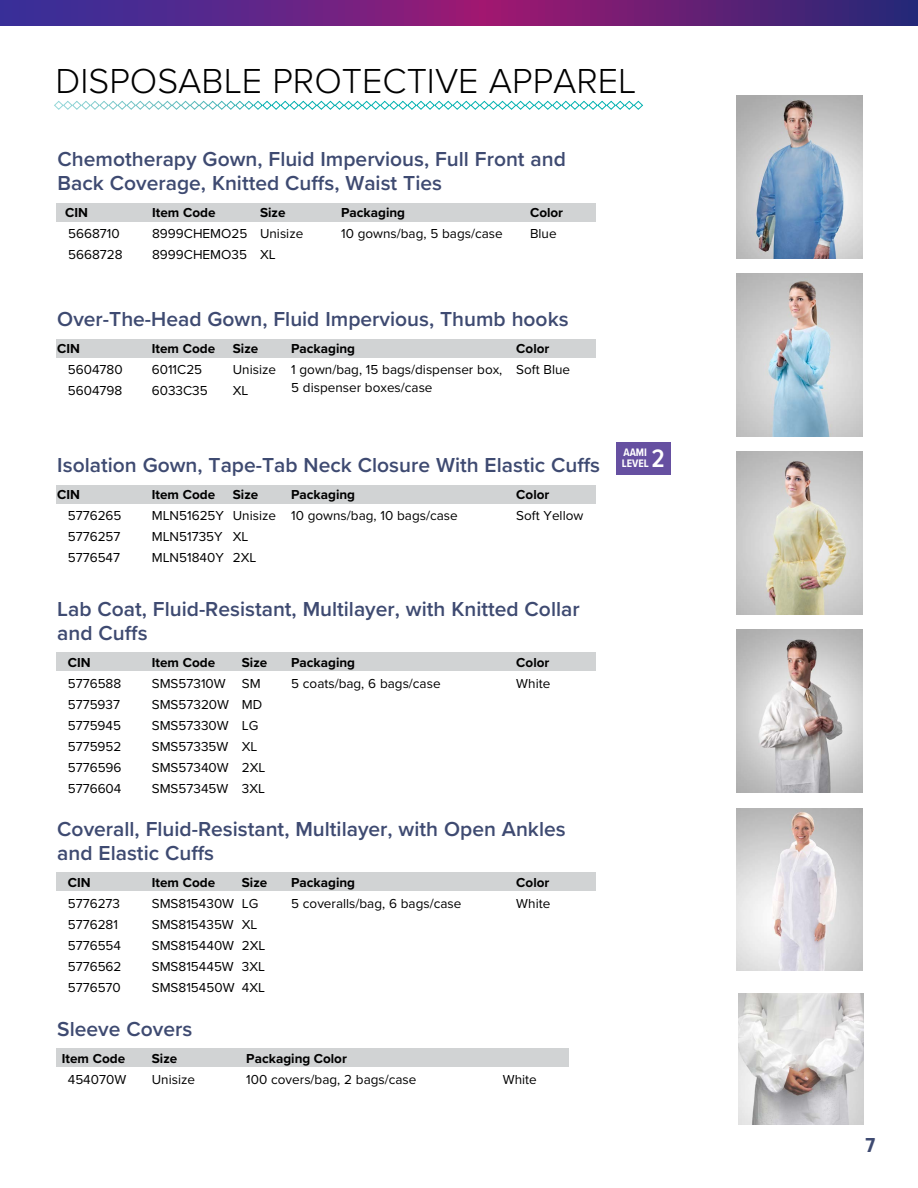
<style>
.page{position:relative;width:918px;height:1188px;background:#fff}
.page>*{position:absolute;margin:0;border:0;box-sizing:border-box;transform-origin:0 0}
.t1{font:300 36px "Proxima Nova";color:#000}
.t2{font:600 26.1px "Proxima Nova Cond";color:#fff}
.t3{font:600 21px/24px "Proxima Nova";color:#3e4a71}
.t4{font:700 21px "Proxima Nova Cond";color:#3e4a71}
.t5{font:13.5px "Proxima Nova";color:#000}
.t6{font:700 13.5px "Proxima Nova";color:#000}
.t7{font:700 11.25px/10.5px "Proxima Nova Cond";color:#fff}
</style>
<div class="page">
<img style="left:737px;top:273px;width:126px;height:163px">
<img style="left:737px;top:451px;width:126px;height:163px">
<img style="left:737px;top:629px;width:126px;height:163px">
<img style="left:737px;top:809px;width:126px;height:162px">
<div style="left:56px;top:203px;width:540px;height:19px;background:#d1d3d4"></div>
<div style="left:56px;top:339px;width:540px;height:19px;background:#d1d3d4"></div>
<div style="left:56px;top:485px;width:540px;height:19px;background:#d1d3d4"></div>
<div style="left:56px;top:652px;width:540px;height:19px;background:#d1d3d4"></div>
<div style="left:56px;top:872px;width:540px;height:19px;background:#d1d3d4"></div>
<svg style="left:54px;top:100px;width:589px;height:10px"></svg>
<div style="left:616px;top:442px;width:54px;height:32px;background:#6650a1"></div>
<svg style="left:0;top:0;width:918px;height:26px"></svg>
<img style="left:739px;top:994px;width:125px;height:131px">
<div style="left:56px;top:1048px;width:513px;height:19px;background:#d1d3d4"></div>
<img style="left:737px;top:95px;width:126px;height:163px">
<h1 class="t1" style="left:56px;top:54px;width:582px">DISPOSABLE PROTECTIVE APPAREL</h1>
<h3 class="t3" style="left:58px;top:146px;width:510px">Chemotherapy Gown, Fluid Impervious, Full Front and<br>Back Coverage, Knitted Cuffs, Waist Ties</h3>
<p class="t6" style="left:65px;top:202px;width:24px">CIN</p>
<p class="t6" style="left:152px;top:202px;width:65px">Item Code</p>
<p class="t6" style="left:260px;top:202px;width:27px">Size</p>
<p class="t6" style="left:341px;top:202px;width:66px">Packaging</p>
<p class="t6" style="left:530px;top:202px;width:35px">Color</p>
<p class="t5" style="left:68px;top:223px;width:53px">5668710</p>
<p class="t5" style="left:152px;top:223px;width:153px">8999CHEMO25 Unisize</p>
<p class="t5" style="left:341px;top:223px;width:163px">10 gowns/bag, 5 bags/case</p>
<p class="t5" style="left:530px;top:223px;width:28px">Blue</p>
<p class="t5" style="left:68px;top:244px;width:56px">5668728</p>
<p class="t5" style="left:152px;top:244px;width:125px">8999CHEMO35 XL</p>
<h3 class="t3" style="left:57px;top:306px;width:513px">Over-The-Head Gown, Fluid Impervious, Thumb hooks</h3>
<p class="t6" style="left:57px;top:338px;width:24px">CIN</p>
<p class="t6" style="left:152px;top:338px;width:65px">Item Code</p>
<p class="t6" style="left:233px;top:338px;width:27px">Size</p>
<p class="t6" style="left:291px;top:338px;width:66px">Packaging</p>
<p class="t6" style="left:516px;top:338px;width:35px">Color</p>
<p class="t5" style="left:68px;top:359px;width:56px">5604780</p>
<p class="t5" style="left:152px;top:359px;width:52px">6011C25</p>
<p class="t5" style="left:233px;top:359px;width:339px">Unisize 1 gown/bag, 15 bags/dispenser box, Soft Blue</p>
<p class="t5" style="left:68px;top:380px;width:56px">5604798</p>
<p class="t5" style="left:152px;top:380px;width:57px">6033C35</p>
<p class="t5" style="left:233px;top:380px;width:17px">XL</p>
<p class="t5" style="left:291px;top:377px;width:143px">5 dispenser boxes/case</p>
<h3 class="t3" style="left:57px;top:452px;width:544px">Isolation Gown, Tape-Tab Neck Closure With Elastic Cuffs</h3>
<p class="t6" style="left:57px;top:484px;width:24px">CIN</p>
<p class="t6" style="left:152px;top:484px;width:65px">Item Code</p>
<p class="t6" style="left:233px;top:484px;width:27px">Size</p>
<p class="t6" style="left:291px;top:484px;width:66px">Packaging</p>
<p class="t6" style="left:516px;top:484px;width:35px">Color</p>
<p class="t5" style="left:68px;top:505px;width:55px">5776265</p>
<p class="t5" style="left:152px;top:505px;width:307px">MLN51625Y Unisize 10 gowns/bag, 10 bags/case</p>
<p class="t5" style="left:516px;top:505px;width:69px">Soft Yellow</p>
<p class="t5" style="left:68px;top:526px;width:54px">5776257</p>
<p class="t5" style="left:152px;top:526px;width:98px">MLN51735Y XL</p>
<p class="t5" style="left:68px;top:547px;width:54px">5776547</p>
<p class="t5" style="left:152px;top:547px;width:106px">MLN51840Y 2XL</p>
<h3 class="t3" style="left:57px;top:596px;width:524px">Lab Coat, Fluid-Resistant, Multilayer, with Knitted Collar and Cuffs</h3>
<p class="t6" style="left:68px;top:652px;width:24px">CIN</p>
<p class="t6" style="left:152px;top:652px;width:65px">Item Code</p>
<p class="t6" style="left:242px;top:652px;width:27px">Size</p>
<p class="t6" style="left:291px;top:652px;width:66px">Packaging</p>
<p class="t6" style="left:516px;top:652px;width:35px">Color</p>
<p class="t5" style="left:68px;top:673px;width:55px">5776588</p>
<p class="t5" style="left:152px;top:673px;width:110px">SMS57310W SM</p>
<p class="t5" style="left:291px;top:673px;width:151px">5 coats/bag, 6 bags/case</p>
<p class="t5" style="left:516px;top:673px;width:35px">White</p>
<p class="t5" style="left:68px;top:694px;width:54px">5775937</p>
<p class="t5" style="left:152px;top:694px;width:112px">SMS57320W MD</p>
<p class="t5" style="left:68px;top:715px;width:55px">5775945</p>
<p class="t5" style="left:152px;top:715px;width:108px">SMS57330W LG</p>
<p class="t5" style="left:68px;top:736px;width:55px">5775952</p>
<p class="t5" style="left:152px;top:736px;width:107px">SMS57335W XL</p>
<p class="t5" style="left:68px;top:757px;width:55px">5776596</p>
<p class="t5" style="left:152px;top:757px;width:115px">SMS57340W 2XL</p>
<p class="t5" style="left:68px;top:778px;width:55px">5776604</p>
<p class="t5" style="left:152px;top:778px;width:115px">SMS57345W 3XL</p>
<h3 class="t3" style="left:57px;top:816px;width:510px">Coverall, Fluid-Resistant, Multilayer, with Open Ankles and Elastic Cuffs</h3>
<p class="t6" style="left:68px;top:872px;width:24px">CIN</p>
<p class="t6" style="left:152px;top:872px;width:65px">Item Code</p>
<p class="t6" style="left:242px;top:872px;width:27px">Size</p>
<p class="t6" style="left:291px;top:872px;width:66px">Packaging</p>
<p class="t6" style="left:516px;top:872px;width:35px">Color</p>
<p class="t5" style="left:68px;top:893px;width:54px">5776273</p>
<p class="t5" style="left:152px;top:893px;width:108px">SMS815430W LG</p>
<p class="t5" style="left:291px;top:893px;width:172px">5 coveralls/bag, 6 bags/case</p>
<p class="t5" style="left:516px;top:893px;width:35px">White</p>
<p class="t5" style="left:68px;top:914px;width:52px">5776281</p>
<p class="t5" style="left:152px;top:914px;width:107px">SMS815435W XL</p>
<p class="t5" style="left:68px;top:935px;width:55px">5776554</p>
<p class="t5" style="left:152px;top:935px;width:115px">SMS815440W 2XL</p>
<p class="t5" style="left:68px;top:956px;width:55px">5776562</p>
<p class="t5" style="left:152px;top:956px;width:115px">SMS815445W 3XL</p>
<p class="t5" style="left:68px;top:977px;width:55px">5776570</p>
<p class="t5" style="left:152px;top:977px;width:115px">SMS815450W 4XL</p>
<h3 class="t3" style="left:57px;top:1016px;width:136px">Sleeve Covers</h3>
<p class="t6" style="left:62px;top:1048px;width:65px">Item Code</p>
<p class="t6" style="left:152px;top:1048px;width:27px">Size</p>
<p class="t6" style="left:246px;top:1048px;width:102px">Packaging Color</p>
<p class="t5" style="left:68px;top:1069px;width:60px">454070W</p>
<p class="t5" style="left:152px;top:1069px;width:45px">Unisize</p>
<p class="t5" style="left:246px;top:1069px;width:172px">100 covers/bag, 2 bags/case</p>
<p class="t5" style="left:503px;top:1069px;width:35px">White</p>
<p class="t7" style="left:622px;top:447px;width:29px">AAMI<br>LEVEL</p>
<h2 class="t2" style="left:652px;top:439px;width:15px">2</h2>
<h3 class="t4" style="left:865px;top:1130px;width:11px">7</h3>
</div>
